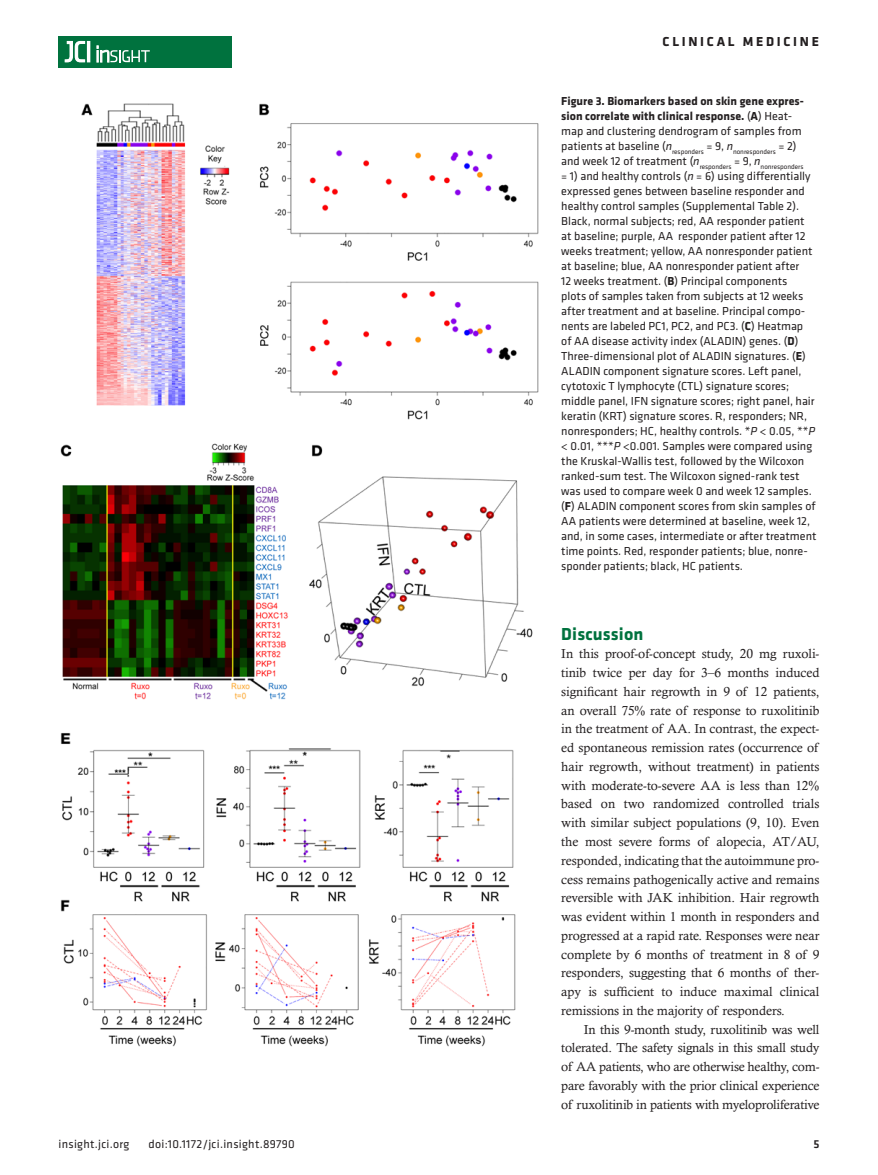
<style>
.page{position:relative;width:878px;height:1175px;background:#fff}
.page>*{position:absolute;margin:0;border:0;box-sizing:border-box;transform-origin:0 0}
.t1{font:700 18px "Klavika";letter-spacing:.01em;color:#00723e}
.t2{font:700 13.5px "Klavika Basic";letter-spacing:.2em;color:#231f20}
.t3{font:13.2px/18.8px "Calisto MT Std";letter-spacing:-.005em;color:#231f20;text-align:justify}
.t4{font:12px/15px "Klavika Basic";color:#231f20}
.t5{font:12px "Klavika Basic";letter-spacing:.025em;color:#231f20}
.t6{font:500 12px "Klavika Basic";color:#231f20}
.s1{font-weight:700}
.s2{font-style:italic}
</style>
<div class="page">
<div style="left:59px;top:36px;width:173px;height:31px;background:#00723e"></div>
<hr style="left:87px;top:41px;width:3px;height:21px;background:#fff">
<svg style="left:64px;top:41px;width:21px;height:22px"></svg>
<svg style="left:97px;top:46px;width:53px;height:16px"></svg>
<img style="left:60px;top:103px;width:479px;height:944px">
<p class="t2" style="left:662px;top:32px;width:158px">CLINICAL MEDICINE</p>
<p class="t4" style="left:561px;top:93px;width:257px"><span class="s1">Figure 3. Biomarkers based on skin gene expres&shy;sion correlate with clinical response.</span> (<span class="s1">A</span>) Heat&shy;map and clustering dendrogram of samples from patients at baseline (<span class="s2">n</span><sub>responders</sub> = 9, <span class="s2">n</span><sub>nonresponders</sub> = 2) and week 12 of treatment (<span class="s2">n</span><sub>responders</sub> = 9, <span class="s2">n</span><sub>nonresponders<br></sub>= 1) and healthy controls (<span class="s2">n</span> = 6) using differentially expressed genes between baseline responder and healthy control samples (Supplemental Table 2).<br>Black, normal subjects; red, AA responder patient at baseline; purple, AA responder patient after 12 weeks treatment; yellow, AA nonresponder patient at baseline; blue, AA nonresponder patient after<br>12 weeks treatment. (<span class="s1">B</span>) Principal components<br>plots of samples taken from subjects at 12 weeks after treatment and at baseline. Principal compo&shy;nents are labeled PC1, PC2, and PC3. (<span class="s1">C</span>) Heatmap of AA disease activity index (ALADIN) genes. (<span class="s1">D</span>)<br>Three-dimensional plot of ALADIN signatures. (<span class="s1">E</span>)<br>ALADIN component signature scores. Left panel, cytotoxic T lymphocyte (CTL) signature scores; middle panel, IFN signature scores; right panel, hair keratin (KRT) signature scores. R, responders; NR, nonresponders; HC, healthy controls. *<span class="s2">P</span> &lt; 0.05, **<span class="s2">P </span>&lt; 0.01, ***<span class="s2">P</span> &lt;0.001. Samples were compared using the Kruskal-Wallis test, followed by the Wilcoxon ranked-sum test. The Wilcoxon signed-rank test was used to compare week 0 and week 12 samples. (<span class="s1">F</span>) ALADIN component scores from skin samples of AA patients were determined at baseline, week 12, and, in some cases, intermediate or after treatment time points. Red, responder patients; blue, nonre&shy;sponder patients; black, HC patients.</p>
<h1 class="t1" style="left:561px;top:620px;width:84px">Discussion</h1>
<p class="t3" style="left:561px;top:644px;width:260px">In this proof-of-concept study, 20 mg ruxoli&shy;tinib twice per day for 3–6 months induced significant hair regrowth in 9 of 12 patients, an overall 75% rate of response to ruxolitinib in the treatment of AA. In contrast, the expect&shy;ed spontaneous remission rates (occurrence of hair regrowth, without treatment) in patients with moderate-to-severe AA is less than 12% based on two randomized controlled trials with similar subject populations (9, 10). Even the most severe forms of alopecia, AT/AU, responded, indicating that the autoimmune pro&shy;cess remains pathogenically active and remains reversible with JAK inhibition. Hair regrowth was evident within 1 month in responders and progressed at a rapid rate. Responses were near complete by 6 months of treatment in 8 of 9 responders, suggesting that 6 months of ther&shy;apy is sufficient to induce maximal clinical remissions in the majority of responders.</p>
<p class="t3" style="left:561px;top:1019px;width:260px;text-indent:22px">In this 9-month study, ruxolitinib was well tolerated. The safety signals in this small study of AA patients, who are otherwise healthy, com&shy;pare favorably with the prior clinical experience of ruxolitinib in patients with myeloproliferative</p>
<p class="t5" style="left:58px;top:1135px;width:72px">insight.jci.org</p>
<p class="t5" style="left:148px;top:1135px;width:148px">doi:10.1172/jci.insight.89790</p>
<p class="t6" style="left:813px;top:1135px;width:8px">5</p>
</div>
